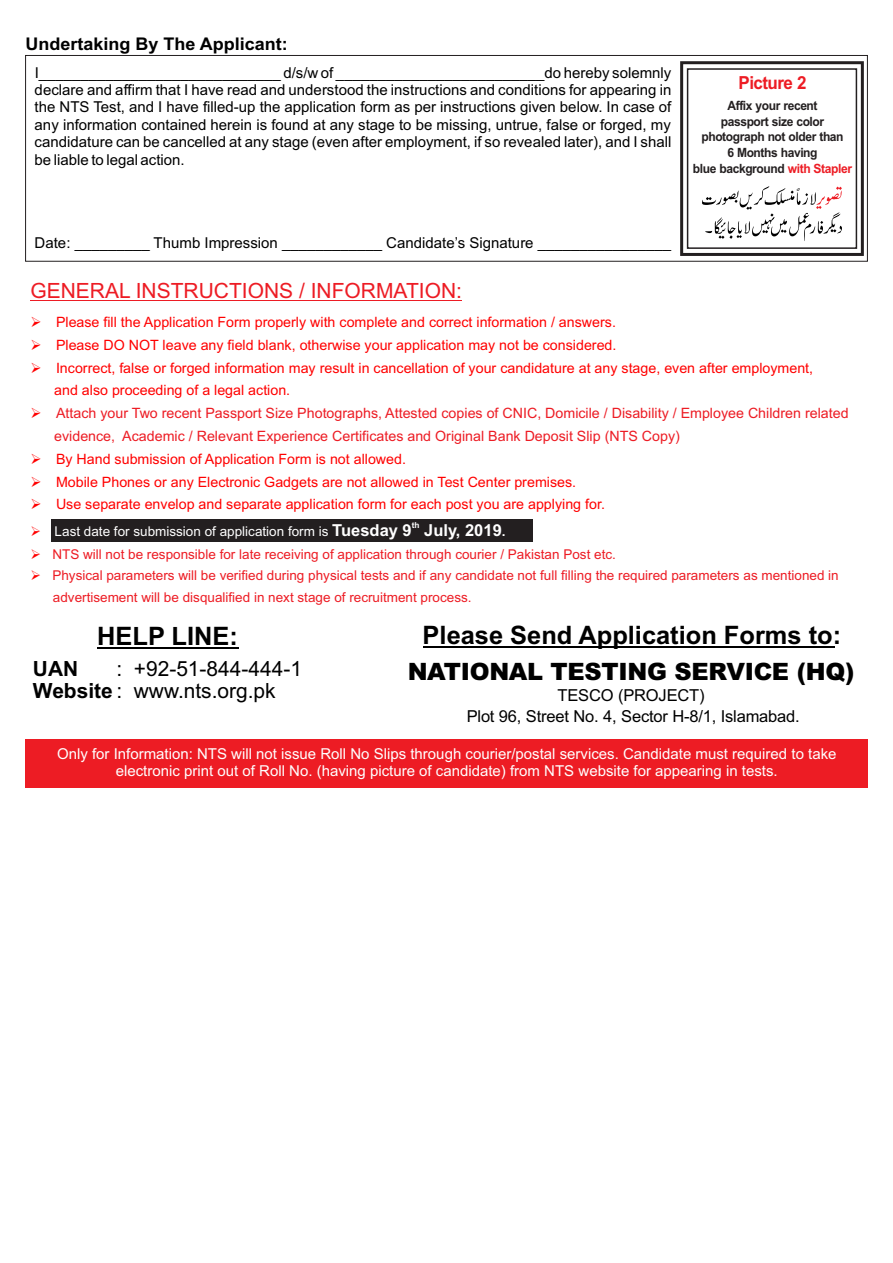
<style>
.page{position:relative;width:893px;height:1263px;background:#fff}
.page>*{position:absolute;margin:0;border:0;box-sizing:border-box;transform-origin:0 0}
.t1{font:700 25.35px "Arial";color:#000}
.t2{font:900 23.85px "Arial";letter-spacing:-.015em;color:#000}
.t3{font:21px/22.5px "Arial";color:#000}
.t4{font:21px "Arial";color:#ed1c24}
.t5{font:700 18px "Arial";letter-spacing:-.035em;color:#ed1c24;scale:.94 1}
.t6{font:700 17.55px "Arial";color:#000}
.t7{font:16.5px/21.3px "Arial";letter-spacing:-.01em;color:#000;text-align:center}
.t8{font:15px/17.4px "Arial";color:#000;text-align:justify}
.t9{font:15px/16.5px "Arial";color:#fff;text-align:center}
.t10{font:14.25px/22.8px "Arial";color:#f00}
.t11{font:14.25px/22.8px "Arial";color:#ed1c24}
.t12{font:13.5px/21.6px "Arial";color:#ed1c24}
.t13{font:13.5px "Arial";color:#fff}
.t14{font:13.5px/22px "Wingdings";color:#f00;text-align:justify}
.t15{font:700 12.75px/15.9px "Arial";letter-spacing:-.035em;color:#231f20;text-align:center;scale:.94 1}
.t16{font:700 8.25px "Arial";color:#fff}
.s1{color:#ed1c24}
.s2{font-weight:700;font-size:16.5px}
.s3{font-weight:700}
</style>
<div class="page">
<hr style="left:30px;top:300px;width:432px;height:1px;background:#ed1c24">
<div style="left:51px;top:519px;width:482px;height:22px;background:#231f20"></div>
<hr style="left:424px;top:647px;width:411px;height:1px;background:#000">
<hr style="left:97px;top:647px;width:142px;height:1px;background:#000">
<div style="left:25px;top:739px;width:843px;height:49px;background:#ed1c24"></div>
<div style="left:25px;top:55px;width:843px;height:207px;border:1px solid #231f20"></div>
<svg style="left:680px;top:61px;width:184px;height:195px"></svg>
<p class="t6" style="left:26px;top:37px;width:264px">Undertaking By The Applicant:</p>
<p class="t8" style="left:35px;top:65px;width:638px">I_____________________________ d/s/w of _________________________do hereby solemnly declare and affirm that I have read and understood the instructions and conditions for appearing in the NTS Test, and I have filled-up the application form as per instructions given below. In case of any information contained herein is found at any stage to be missing, untrue, false or forged, my candidature can be cancelled at any stage (even after employment, if so revealed later), and I shall be liable to legal action.</p>
<p class="t5" style="left:739px;top:76px;width:74px">Picture 2</p>
<p class="t15" style="left:701px;top:99px;width:153px">Affix your recent<br>passport size color photograph not older than<br>6 Months having</p>
<p class="t15" style="left:693px;top:162px;width:171px">blue background <span class="s1">with Stapler</span></p>
<p class="t8" style="left:35px;top:236px;width:638px">Date: _________ Thumb Impression ____________ Candidate’s Signature ________________</p>
<h3 class="t4" style="left:30px;top:283px;width:433px">GENERAL INSTRUCTIONS / INFORMATION:</h3>
<p class="t10" style="left:30px;top:312px;width:587px">➢ Please fill the Application Form properly with complete and correct information / answers.</p>
<p class="t10" style="left:30px;top:335px;width:588px">➢ Please DO NOT leave any field blank, otherwise your application may not be considered.</p>
<p class="t10" style="left:54px;top:357px;width:760px;text-indent:-24px">➢ Incorrect, false or forged information may result in cancellation of your candidature at any stage, even after employment, and also proceeding of a legal action.</p>
<p class="t11" style="left:54px;top:403px;width:796px">Attach your Two recent Passport Size Photographs, Attested copies of CNIC, Domicile / Disability / Employee Children related evidence, Academic / Relevant Experience Certificates and Original Bank Deposit Slip (NTS Copy)</p>
<p class="t10" style="left:30px;top:449px;width:377px">➢ By Hand submission of Application Form is not allowed.</p>
<p class="t10" style="left:30px;top:471px;width:547px">➢ Mobile Phones or any Electronic Gadgets are not allowed in Test Center premises.</p>
<p class="t10" style="left:30px;top:494px;width:576px">➢ Use separate envelop and separate application form for each post you are applying for.</p>
<p class="t14" style="left:30px;top:521px;width:12px">➢ ➢ ➢</p>
<p class="t16" style="left:412px;top:522px;width:9px">th</p>
<p class="t13" style="left:55px;top:526px;width:452px">Last date for submission of application form is <span class="s2">Tuesday 9 July, 2019</span><span class="s3">.</span></p>
<p class="t12" style="left:52px;top:544px;width:788px">NTS will not be responsible for late receiving of application through courier / Pakistan Post etc.<br>Physical parameters will be verified during physical tests and if any candidate not full filling the required parameters as mentioned in advertisement will be disqualified in next stage of recruitment process.</p>
<h1 class="t1" style="left:97px;top:627px;width:142px">HELP LINE:</h1>
<h1 class="t1" style="left:423px;top:626px;width:420px">Please Send Application Forms to:</h1>
<h2 class="t2" style="left:408px;top:663px;width:448px">NATIONAL TESTING SERVICE (HQ)</h2>
<p class="t7" style="left:467px;top:686px;width:335px">TESCO (PROJECT)<br>Plot 96, Street No. 4, Sector H-8/1, Islamabad.</p>
<h3 class="t3" style="left:116px;top:659px;width:187px">: +92-51-844-444-1</h3>
<h3 class="t3" style="left:33px;top:659px;width:244px"><span class="s3">UAN<br>Website</span> : www.nts.org.pk</h3>
<p class="t9" style="left:57px;top:747px;width:781px">Only for Information: NTS will not issue Roll No Slips through courier/postal services. Candidate must required to take electronic print out of Roll No. (having picture of candidate) from NTS website for appearing in tests.</p>
</div>
